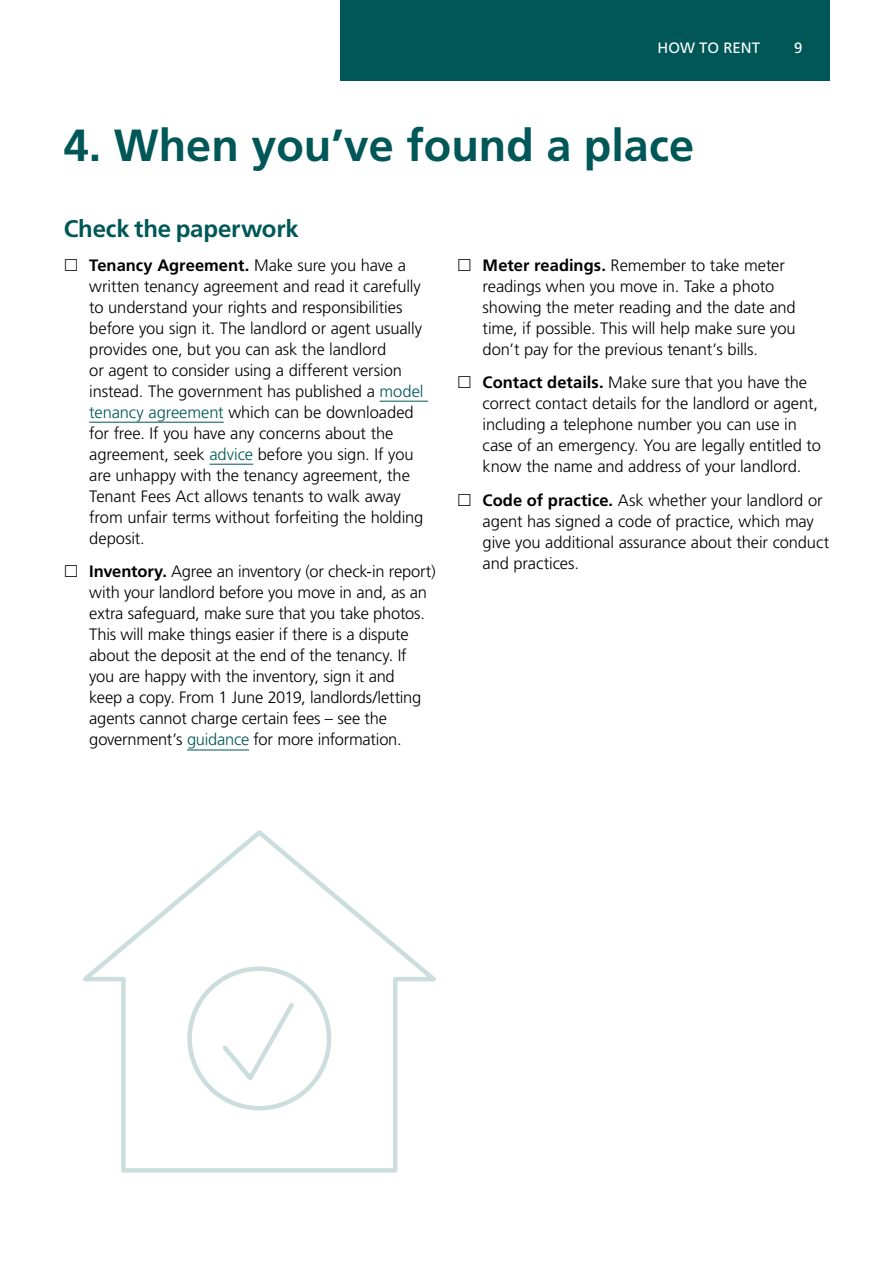
<style>
.page{position:relative;width:893px;height:1263px;background:#fff}
.page>*{position:absolute;margin:0;border:0;box-sizing:border-box;transform-origin:0 0}
.t1{font:700 45px "Frutiger LT Std";color:#005757}
.t2{font:700 24px "Frutiger LT Std";letter-spacing:-.01em;color:#005757}
.t3{font:300 16.5px/21px "Frutiger LT Std";letter-spacing:-.01em;color:#000}
.t4{font:15px "Frutiger LT Std";color:#fff}
.s1{font-weight:700}
.s2{color:#005757}
</style>
<div class="page">
<div style="left:340px;top:0;width:489px;height:81px;background:#005757"></div>
<hr style="left:380px;top:401px;width:48px;height:1px;background:#005757">
<hr style="left:89px;top:422px;width:135px;height:1px;background:#005757">
<hr style="left:209px;top:464px;width:44px;height:1px;background:#005757">
<hr style="left:187px;top:750px;width:62px;height:1px;background:#005757">
<svg style="left:83px;top:830px;width:353px;height:343px"></svg>
<p class="t4" style="left:658px;top:39px;width:104px">HOW TO RENT</p>
<p class="t4" style="left:794px;top:39px;width:10px">9</p>
<h1 class="t1" style="left:64px;top:119px;width:632px">4. When you’ve found a place</h1>
<h2 class="t2" style="left:64px;top:214px;width:237px">Check the paperwork</h2>
<p class="t3" style="left:89px;top:255px;width:336px"><span class="s1">Tenancy Agreement.</span> Make sure you have a written tenancy agreement and read it carefully to understand your rights and responsibilities before you sign it. The landlord or agent usually provides one, but you can ask the landlord<br>or agent to consider using a different version instead. The government has published a <span class="s2">model tenancy agreement</span> which can be downloaded for free. If you have any concerns about the agreement, seek <span class="s2">advice</span> before you sign. If you are unhappy with the tenancy agreement, the Tenant Fees Act allows tenants to walk away from unfair terms without forfeiting the holding deposit.</p>
<p class="t3" style="left:89px;top:561px;width:348px"><span class="s1">Inventory.</span> Agree an inventory (or check-in report) with your landlord before you move in and, as an extra safeguard, make sure that you take photos.<br>This will make things easier if there is a dispute about the deposit at the end of the tenancy. If you are happy with the inventory, sign it and<br>keep a copy. From 1 June 2019, landlords/letting agents cannot charge certain fees – see the government’s <span class="s2">guidance</span> for more information.</p>
<p class="t3" style="left:483px;top:255px;width:315px"><span class="s1">Meter readings.</span> Remember to take meter readings when you move in. Take a photo showing the meter reading and the date and time, if possible. This will help make sure you don’t pay for the previous tenant’s bills.</p>
<p class="t3" style="left:483px;top:372px;width:340px"><span class="s1">Contact details.</span> Make sure that you have the correct contact details for the landlord or agent, including a telephone number you can use in case of an emergency. You are legally entitled to know the name and address of your landlord.</p>
<p class="t3" style="left:483px;top:490px;width:348px"><span class="s1">Code of practice.</span> Ask whether your landlord or agent has signed a code of practice, which may give you additional assurance about their conduct and practices.</p>
</div>
